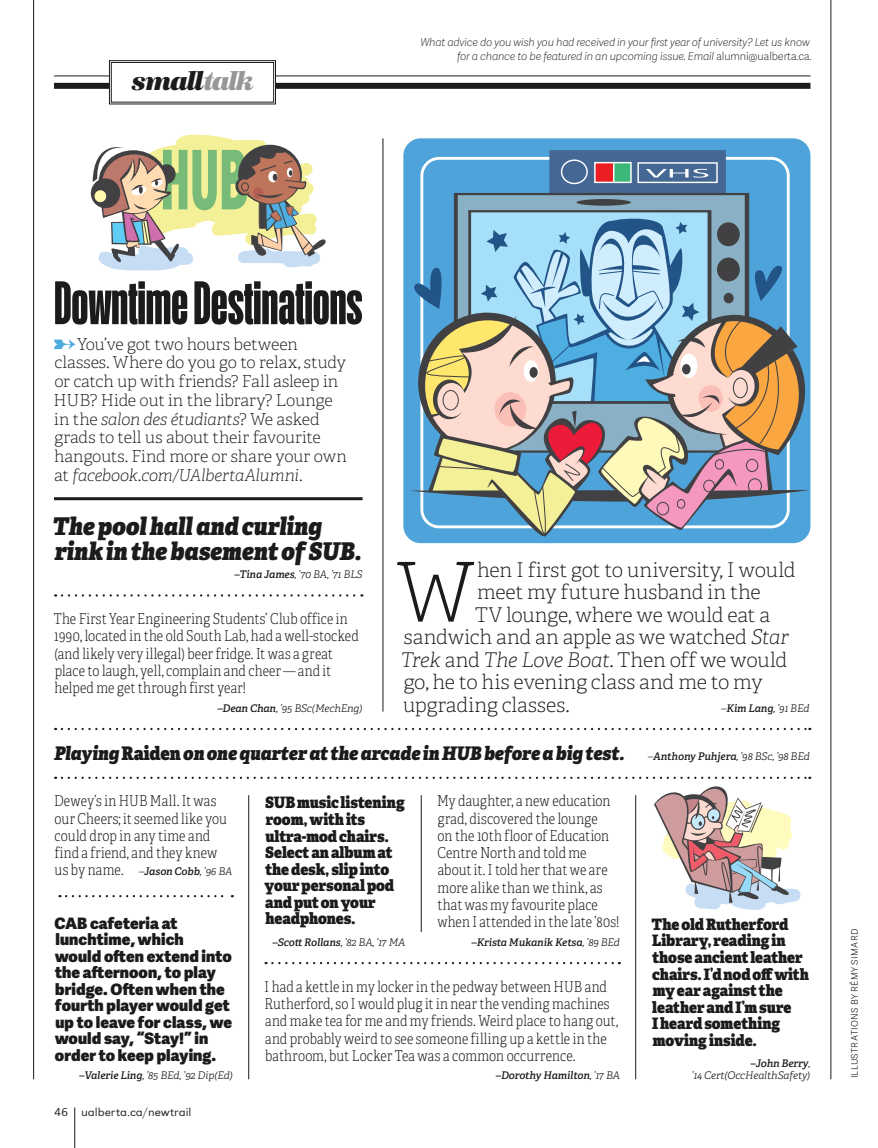
<style>
.page{position:relative;width:878px;height:1148px;background:#fff}
.page>*{position:absolute;margin:0;border:0;box-sizing:border-box;transform-origin:0 0}
.t1{font:100 82.35px "Adelle";color:#1c1b1a}
.t2{font:60px "Action Cond Bold Grade 3";color:#1c1b1a}
.t3{font:27px "URW Antiqua Ult Bol Ita";letter-spacing:-.08em;color:#1c1b1a}
.t4{font:italic 800 24.45px/24.8px "Adelle";letter-spacing:-.01em;color:#1c1b1a;scale:.94 1}
.t5{font:100 20.25px "Adelle";letter-spacing:-.005em;color:#1c1b1a}
.t6{font:italic 800 18.75px "Adelle";letter-spacing:-.01em;color:#1c1b1a;scale:.94 1}
.t7{font:100 16.5px/18.8px "Adelle";letter-spacing:-.005em;color:#1c1b1a}
.t8{font:800 15.75px/16.5px "Adelle";letter-spacing:-.01em;color:#1c1b1a;scale:.94 1}
.t9{font:15.75px/16.5px "Adelle Sans Hv";letter-spacing:.005em;color:#1c1b1a}
.t10{font:15px/17.2px "Adelle Condensed Th";letter-spacing:.005em;color:#1c1b1a}
.t11{font:300 12px "URW Grotesk Ext Wid";color:#1c1b1a}
.t12{font:italic 10.95px/13.2px "Adelle Sans Th";letter-spacing:-.015em;color:#1c1b1a;text-align:right}
.t13{font:italic 300 10.5px/12px "Adelle";letter-spacing:-.005em;color:#1c1b1a;text-align:right}
.t14{font:italic 600 10.5px "Adelle";letter-spacing:-.005em;color:#1c1b1a}
.t15{font:9px "Adelle Sans Lt";letter-spacing:.04em;color:#1c1b1a}
.s1{color:#969798}
.s2{font-style:normal}
.s3{font-style:italic}
.s4{font-weight:600}
.s5{font-weight:300;font-size:10.5px}
.s6{font-weight:600;font-size:10.5px}
.s7{font-family:"Adelle";font-weight:300;font-style:italic;font-size:10.5px}
.s8{font-family:"Adelle";font-weight:600;font-style:italic;font-size:10.5px}
.s9{font-weight:300}
</style>
<div class="page">
<hr style="left:54px;top:76px;width:756px;height:1px;background:#1c1b1a">
<div style="left:54px;top:83px;width:756px;height:6px;background:#1c1b1a"></div>
<svg style="left:109px;top:60px;width:167px;height:44px"></svg>
<div style="left:111px;top:62px;width:163px;height:40px;border:1px solid #1c1b1a"></div>
<hr style="left:830px;top:0;width:1px;height:1079px;background:#1c1b1a">
<hr style="left:33px;top:0;width:1px;height:1079px;background:#1c1b1a">
<svg style="left:62px;top:776px;width:748px;height:3px"></svg>
<svg style="left:62px;top:728px;width:748px;height:2px"></svg>
<svg style="left:272px;top:962px;width:347px;height:2px"></svg>
<svg style="left:66px;top:895px;width:167px;height:2px"></svg>
<hr style="left:382px;top:138px;width:1px;height:573px;background:#1c1b1a">
<svg style="left:54px;top:339px;width:22px;height:11px"></svg>
<hr style="left:54px;top:497px;width:308px;height:3px;background:#1c1b1a">
<svg style="left:62px;top:594px;width:300px;height:2px"></svg>
<hr style="left:421px;top:795px;width:1px;height:137px;background:#1c1b1a">
<hr style="left:248px;top:795px;width:1px;height:284px;background:#1c1b1a">
<hr style="left:635px;top:795px;width:1px;height:284px;background:#1c1b1a">
<div style="left:403px;top:138px;width:407px;height:405px;background:#4ea3da;border-radius:17px"></div>
<svg style="left:409px;top:150px;width:401px;height:390px"></svg>
<svg style="left:653px;top:786px;width:147px;height:124px"></svg>
<svg style="left:91px;top:135px;width:235px;height:135px"></svg>
<hr style="left:74px;top:1107px;width:1px;height:41px;background:#1c1b1a">
<h3 class="t3" style="left:131px;top:66px;width:124px">small<span class="s1">talk</span></h3>
<p class="t12" style="left:420px;top:35px;width:393px">What advice do you wish you had received in your first year of university? Let us know for a chance to be featured in an upcoming issue. Email <span class="s2">alumni@ualberta.ca.</span></p>
<h2 class="t2" style="left:54px;top:271px;width:310px">Downtime Destinations</h2>
<p class="t7" style="left:53px;top:334px;width:295px;text-indent:24px">You’ve got two hours between classes. Where do you go to relax, study or catch up with friends? Fall asleep in HUB? Hide out in the library? Lounge in the <span class="s3">salon des étudiants</span>? We asked grads to tell us about their favourite hangouts. Find more or share your own at <span class="s3">facebook.com/UAlbertaAlumni</span>.</p>
<h3 class="t4" style="left:52px;top:513px;width:331px">The pool hall and curling rink in the basement of SUB.</h3>
<p class="t13" style="left:234px;top:568px;width:129px"><span class="s4">–Tina James</span>, ’70 BA, ’71 BLS</p>
<p class="t10" style="left:54px;top:610px;width:306px">The First Year Engineering Students’ Club office in 1990, located in the old South Lab, had a well-stocked (and likely very illegal) beer fridge. It was a great place to laugh, yell, complain and cheer — and it helped me get through first year!</p>
<p class="t13" style="left:217px;top:701px;width:147px"><span class="s4">–Dean Chan</span>, ’95 BSc(MechEng)</p>
<h1 class="t1" style="left:396px;top:536px;width:80px">W</h1>
<h3 class="t5" style="left:477px;top:555px;width:320px">hen I first got to university, I would</h3>
<h3 class="t5" style="left:477px;top:578px;width:285px">meet my future husband in the</h3>
<h3 class="t5" style="left:475px;top:600px;width:296px">TV lounge, where we would eat a</h3>
<h3 class="t5" style="left:404px;top:623px;width:386px">sandwich and an apple as we watched <span class="s3">Star</span></h3>
<h3 class="t5" style="left:401px;top:645px;width:388px"><span class="s3">Trek</span> and <span class="s3">The Love Boat</span>. Then off we would</h3>
<h3 class="t5" style="left:403px;top:668px;width:360px">go, he to his evening class and me to my</h3>
<h3 class="t5" style="left:403px;top:690px;width:168px">upgrading classes.</h3>
<p class="t13" style="left:721px;top:701px;width:90px">–<span class="s4">Kim Lang</span>, ’91 BEd</p>
<p class="t6" style="left:54px;top:739px;width:805px">Playing <span class="s2">Raiden</span> on one quarter at the arcade in HUB before a big test. <span class="s5">–</span><span class="s6">Anthony Puhjera</span><span class="s5">, ’98 BSc, ’98 BEd</span></p>
<p class="t10" style="left:54px;top:792px;width:180px">Dewey’s in HUB Mall. It was our Cheers; it seemed like you could drop in any time and find a friend, and they knew us by name. <span class="s7">–</span><span class="s8">Jason Cobb</span><span class="s7">, ’96 BA</span></p>
<p class="t9" style="left:55px;top:914px;width:179px">CAB cafeteria at lunchtime, which would often extend into the afternoon, to play bridge. Often when the fourth player would get up to leave for class, we would say, “Stay!” in order to keep playing.</p>
<p class="t13" style="left:79px;top:1069px;width:155px"><span class="s4">–Valerie Ling</span>, ’85 BEd, ’92 Dip(Ed)</p>
<p class="t11" style="left:54px;top:1104px;width:139px">46 ualberta.ca/newtrail</p>
<p class="t8" style="left:264px;top:794px;width:151px">SUB music listening room, with its ultra-mod chairs.<br>Select an album at the desk, slip into your personal pod and put on your headphones.</p>
<p class="t14" style="left:272px;top:934px;width:134px">–Scott Rollans<span class="s9">, ’82 BA, ’17 MA</span></p>
<p class="t10" style="left:437px;top:792px;width:184px">My daughter, a new education grad, discovered the lounge<br>on the 10th floor of Education<br>Centre North and told me about it. I told her that we are more alike than we think, as that was my favourite place when I attended in the late ’80s!</p>
<p class="t14" style="left:471px;top:934px;width:150px">–Krista Mukanik Ketsa<span class="s9">, ’89 BEd</span></p>
<p class="t10" style="left:264px;top:977px;width:355px">I had a kettle in my locker in the pedway between HUB and Rutherford, so I would plug it in near the vending machines and make tea for me and my friends. Weird place to hang out, and probably weird to see someone filling up a kettle in the bathroom, but Locker Tea was a common occurrence.</p>
<p class="t14" style="left:496px;top:1067px;width:126px">–Dorothy Hamilton<span class="s9">, ’17 BA</span></p>
<p class="t8" style="left:651px;top:915px;width:169px">The old Rutherford<br>Library, reading in those ancient leather chairs. I’d nod off with my ear against the leather and I’m sure<br>I heard something moving inside.</p>
<p class="t13" style="left:692px;top:1057px;width:120px"><span class="s4">–John Berry</span>,<br>’14 Cert(OccHealthSafety)</p>
<p class="t15" style="left:848px;top:1078px;width:151px;rotate:-90deg">ILLUSTRATIONS BY RÉMY SIMARD</p>
</div>
